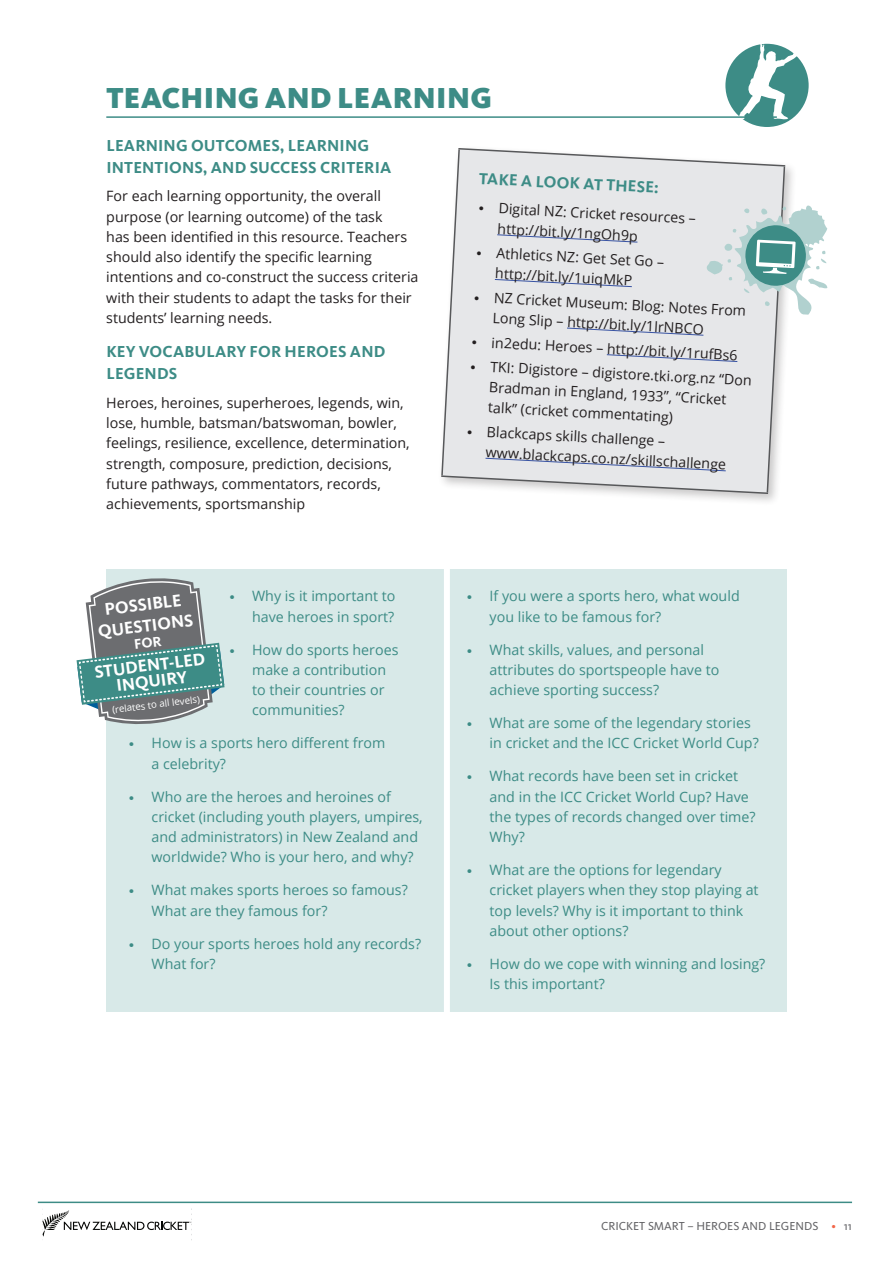
<style>
.page{position:relative;width:893px;height:1263px;background:#fff}
.page>*{position:absolute;margin:0;border:0;box-sizing:border-box;transform-origin:0 0}
.t1{font:900 30px "Kievit OT";color:#3d8c86}
.t2{font:700 17.7px/21.5px "Kievit OT";color:#fff;text-align:center}
.t3{font:700 16.5px "Kievit OT";letter-spacing:.01em;color:#3d8c86}
.t4{font:14.25px/20.2px "Open Sans";color:#3d8c86}
.t5{font:14.25px/20.2px "Open Sans";color:#231f20}
.t6{font:12px "Kievit OT";color:#636366}
.t7{font:9.6px "Open Sans";color:#fff}
.s1{font-family:"Kievit OT"}
.s2{color:#f26648}
</style>
<div class="page">
<hr style="left:38px;top:1201px;width:814px;height:2px;background:#3d8c86">
<div style="left:106px;top:569px;width:681px;height:442px;background:#d8e9e8"></div>
<div style="left:444px;top:561px;width:6px;height:561px;background:#fff"></div>
<div style="left:725px;top:44px;width:84px;height:83px;background:#3d8c86;border-radius:50%"></div>
<svg style="left:739px;top:43px;width:64px;height:76px"></svg>
<hr style="left:106px;top:116px;width:671px;height:2px;background:#3d8c86">
<div style="left:437px;top:144px;width:360px;height:362px;background:#231f20;opacity:.24"></div>
<svg style="left:440px;top:147px;width:387px;height:348px"></svg>
<svg style="left:42px;top:1208px;width:150px;height:32px"></svg>
<svg style="left:77px;top:578px;width:148px;height:146px"></svg>
<h1 class="t1" style="left:106px;top:80px;width:38px">TEACH</h1>
<h1 class="t1" style="left:204px;top:80px;width:84px">ING AND</h1>
<h1 class="t1" style="left:337px;top:80px;width:20px">LEARN</h1>
<h1 class="t1" style="left:436px;top:80px;width:33px">ING</h1>
<p class="t3" style="left:106px;top:136px;width:20px">LEARNING</p>
<p class="t3" style="left:191px;top:136px;width:37px">OUTCOMES</p>
<p class="t3" style="left:280px;top:136px;width:19px">, LEARNING</p>
<p class="t3" style="left:106px;top:157px;width:11px">INTENTIONS</p>
<p class="t3" style="left:203px;top:157px;width:21px">, AND</p>
<p class="t3" style="left:250px;top:157px;width:31px">SUCCESS</p>
<p class="t3" style="left:320px;top:157px;width:10px">CRITERIA</p>
<p class="t5" style="left:106px;top:186px;width:314px">For each learning opportunity, the overall purpose (or learning outcome) of the task<br>has been identified in this resource. Teachers should also identify the specific learning intentions and co-construct the success criteria with their students to adapt the tasks for their students’ learning needs.</p>
<p class="t3" style="left:106px;top:342px;width:56px">KEY VOCAB</p>
<p class="t3" style="left:194px;top:342px;width:102px">ULARY FOR HEROES</p>
<p class="t3" style="left:350px;top:342px;width:13px">AND</p>
<p class="t3" style="left:106px;top:364px;width:11px">LEGENDS</p>
<p class="t5" style="left:106px;top:392px;width:305px">Heroes, heroines, superheroes, legends, win, lose, humble, batsman/batswoman, bowler, feelings, resilience, excellence, determination, strength, composure, prediction, decisions, future pathways, commentators, records, achievements, sportsmanship</p>
<p class="t3" style="left:479px;top:169px;width:18px;rotate:3deg">TAKE</p>
<p class="t3" style="left:522px;top:171px;width:24px;rotate:3deg">A LOOK</p>
<p class="t3" style="left:584px;top:174px;width:77px;rotate:3deg">AT THESE :</p>
<p class="t5" style="left:499px;top:198px;width:199px;text-indent:-21px;rotate:3deg"><span class="s1">∙</span> Digital NZ: Cricket resources – http://bit.ly/1ngOh9p</p>
<p class="t5" style="left:497px;top:242px;width:170px;text-indent:-21px;rotate:3deg"><span class="s1">∙</span> Athletics NZ: Get Set Go – http://bit.ly/1uiqMkP</p>
<p class="t5" style="left:494px;top:287px;width:254px;text-indent:-21px;rotate:3deg"><span class="s1">∙</span> NZ Cricket Museum: Blog: Notes From<br>Long Slip – http://bit.ly/1lrNBCO</p>
<p class="t5" style="left:471px;top:329px;width:285px;line-height:24.5px;rotate:3deg"><span class="s1">∙</span> in2edu: Heroes – http://bit.ly/1rufBs6<br><span class="s1">∙</span> TKI: Digistore – digistore.tki.org.nz “Don</p>
<p class="t5" style="left:490px;top:377px;width:239px;rotate:3deg">Bradman in England, 1933”, “Cricket talk” (cricket commentating)</p>
<p class="t5" style="left:487px;top:421px;width:242px;text-indent:-21px;rotate:3deg"><span class="s1">∙</span> Blackcaps skills challenge – www.blackcaps.co.nz/skillschallenge</p>
<p class="t4" style="left:228px;top:586px;width:169px;text-align:right"><span class="s1">∙</span> Why is it important to have heroes in sport?</p>
<p class="t4" style="left:252px;top:639px;width:148px;text-indent:-24px"><span class="s1">∙</span> How do sports heroes make a contribution to their countries or communities?</p>
<p class="t4" style="left:152px;top:733px;width:235px;text-indent:-24px"><span class="s1">∙</span> How is a sports hero different from a celebrity?</p>
<p class="t4" style="left:152px;top:786px;width:273px;text-indent:-24px"><span class="s1">∙</span> Who are the heroes and heroines of cricket (including youth players, umpires, and administrators) in New Zealand and worldwide? Who is your hero, and why?</p>
<p class="t4" style="left:152px;top:880px;width:258px;text-indent:-24px"><span class="s1">∙</span> What makes sports heroes so famous?<br>What are they famous for?</p>
<p class="t4" style="left:152px;top:933px;width:271px;text-indent:-24px"><span class="s1">∙</span> Do your sports heroes hold any records?<br>What for?</p>
<p class="t2" style="left:94px;top:600px;width:97px;rotate:-7deg">POSSIBLE<br>QUESTIONS</p>
<p class="t2" style="left:94px;top:664px;width:113px;line-height:16px;rotate:-7deg">STUDENT-LED<br>INQUIRY</p>
<p class="t7" style="left:111px;top:703px;width:90px;rotate:-7deg">(relates to all levels)</p>
<p class="t4" style="left:490px;top:586px;width:252px;text-indent:-24px"><span class="s1">∙</span> If you were a sports hero, what would you like to be famous for?</p>
<p class="t4" style="left:490px;top:639px;width:231px;text-indent:-24px"><span class="s1">∙</span> What skills, values, and personal attributes do sportspeople have to achieve sporting success?</p>
<p class="t4" style="left:490px;top:712px;width:271px;text-indent:-24px"><span class="s1">∙</span> What are some of the legendary stories in cricket and the ICC Cricket World Cup?</p>
<p class="t4" style="left:490px;top:766px;width:268px;text-indent:-24px"><span class="s1">∙</span> What records have been set in cricket and in the ICC Cricket World Cup? Have the types of records changed over time?<br>Why?</p>
<p class="t4" style="left:490px;top:859px;width:271px;text-indent:-24px"><span class="s1">∙</span> What are the options for legendary cricket players when they stop playing at top levels? Why is it important to think about other options?</p>
<p class="t4" style="left:490px;top:953px;width:277px;text-indent:-24px"><span class="s1">∙</span> How do we cope with winning and losing?<br>Is this important?</p>
<p class="t6" style="left:601px;top:1219px;width:252px">CRICKET SMART – HEROES AND LEGENDS <span class="s2">•</span> 11</p>
</div>
